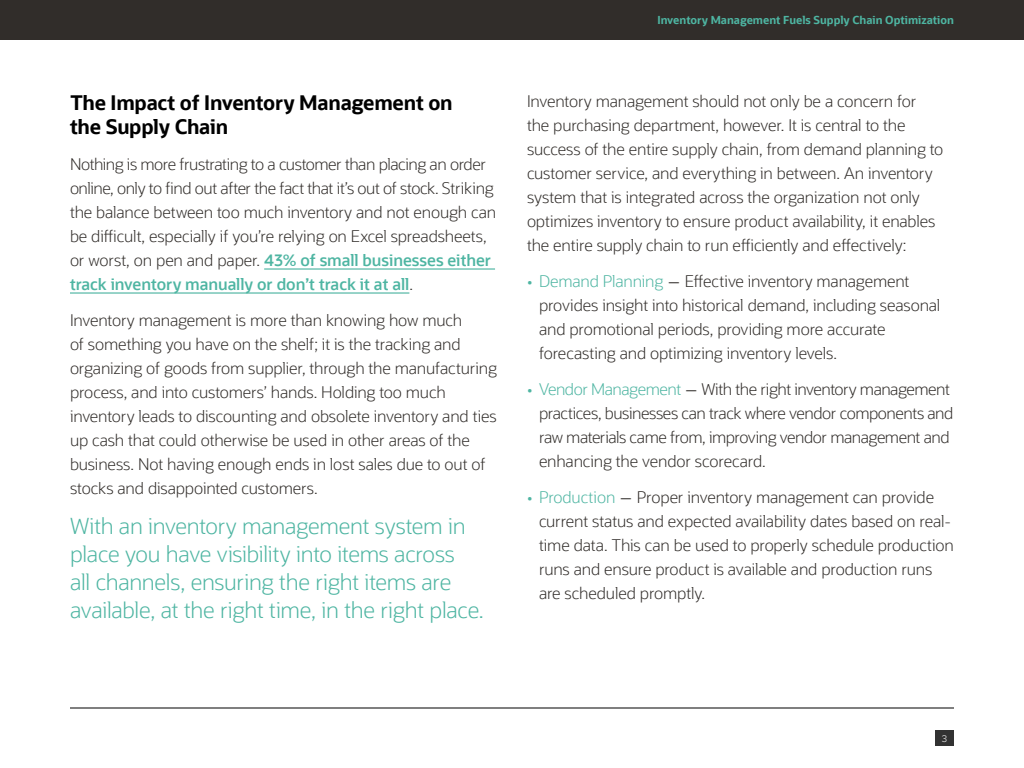
<style>
.page{position:relative;width:1024px;height:768px;background:#fff}
.page>*{position:absolute;margin:0;border:0;box-sizing:border-box;transform-origin:0 0}
.t1{font:300 22px/28px "Oracle Sans";letter-spacing:-.015em;color:#4eb5a2}
.t2{font:700 20px/24px "Oracle Sans";letter-spacing:-.015em;color:#000}
.t3{font:300 16px/24px "Oracle Sans";letter-spacing:-.01em;color:#312d2a}
.t4{font:300 16px/24px "Oracle Sans";letter-spacing:-.03em;color:#312d2a}
.t5{font:700 11px "Oracle Sans";color:#4eb5a2}
.t6{font:300 10px "Proxima Nova";color:#fff}
.s1{font-weight:600;color:#4eb5a2}
.s2{color:#4eb5a2}
.s3{font-family:"Georgia";font-weight:400}
</style>
<div class="page">
<hr style="left:264px;top:268px;width:231px;height:2px;background:#4eb5a2">
<hr style="left:70px;top:292px;width:339px;height:2px;background:#4eb5a2">
<div style="left:0;top:0;width:1024px;height:40px;background:#312d2a"></div>
<div style="left:935px;top:730px;width:19px;height:16px;background:#323232"></div>
<hr style="left:70px;top:708px;width:884px;height:1px;background:#000">
<p class="t2" style="left:70px;top:91px;width:384px">The Impact of Inventory Management on the Supply Chain</p>
<p class="t3" style="left:70px;top:152px;width:428px">Nothing is more frustrating to a customer than placing an order online, only to find out after the fact that it’s out of stock. Striking the balance between too much inventory and not enough can be difficult, especially if you’re relying on Excel spreadsheets, or worst, on pen and paper. <span class="s1">43% of small businesses either track inventory manually or don’t track it at all</span>.</p>
<p class="t3" style="left:70px;top:308px;width:429px">Inventory management is more than knowing how much<br>of something you have on the shelf; it is the tracking and organizing of goods from supplier, through the manufacturing process, and into customers’ hands. Holding too much inventory leads to discounting and obsolete inventory and ties up cash that could otherwise be used in other areas of the business. Not having enough ends in lost sales due to out of stocks and disappointed customers.</p>
<h1 class="t1" style="left:70px;top:512px;width:415px">With an inventory management system in place you have visibility into items across<br>all channels, ensuring the right items are available, at the right time, in the right place.</h1>
<p class="t5" style="left:658px;top:13px;width:298px">Inventory Management Fuels Supply Chain Optimization</p>
<p class="t3" style="left:527px;top:89px;width:418px">Inventory management should not only be a concern for<br>the purchasing department, however. It is central to the success of the entire supply chain, from demand planning to customer service, and everything in between. An inventory system that is integrated across the organization not only optimizes inventory to ensure product availability, it enables the entire supply chain to run efficiently and effectively:</p>
<p class="t3" style="left:539px;top:269px;width:403px;text-indent:-12px"><span class="s2">• Demand Planning</span> <span class="s3">―</span> Effective inventory management provides insight into historical demand, including seasonal and promotional periods, providing more accurate forecasting and optimizing inventory levels.</p>
<p class="t4" style="left:539px;top:377px;width:416px;text-indent:-12px"><span class="s2">• Vendor Management</span> <span class="s3">―</span> With the right inventory management practices, businesses can track where vendor components and raw materials came from, improving vendor management and enhancing the vendor scorecard.</p>
<p class="t3" style="left:539px;top:485px;width:417px;text-indent:-12px"><span class="s2">• Production</span> <span class="s3">―</span> Proper inventory management can provide current status and expected availability dates based on real&shy;time data. This can be used to properly schedule production runs and ensure product is available and production runs are scheduled promptly.</p>
<p class="t6" style="left:942px;top:733px;width:7px">3</p>
</div>
